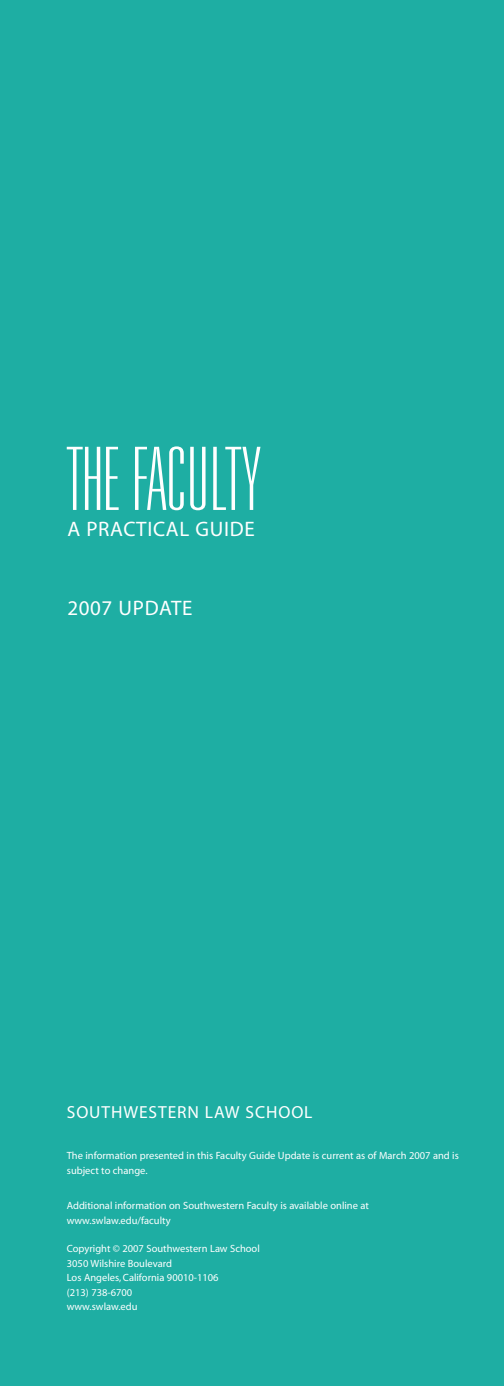
<style>
.page{position:relative;width:504px;height:1386px;background:#1eaea3}
.page>*{position:absolute;margin:0;border:0;box-sizing:border-box;transform-origin:0 0}
.t1{font:100 ultra-condensed 87.5px "Univers";letter-spacing:.015em;color:#fff}
.t2{font:21px "Myriad";letter-spacing:.03em;color:#fff}
.t3{font:17.5px "Myriad";letter-spacing:.05em;color:#fff}
.t4{font:10.5px/14.3px "Myriad";color:#fff}
</style>
<div class="page">
<h1 class="t1" style="left:67px;top:447px;width:195px">THE FACULTY</h1>
<h2 class="t2" style="left:67px;top:521px;width:189px">A PRACTICAL GUIDE</h2>
<h2 class="t2" style="left:67px;top:600px;width:127px">2007 UPDATE</h2>
<h3 class="t3" style="left:67px;top:1106px;width:247px">SOUTHWESTERN LAW SCHOOL</h3>
<p class="t4" style="left:67px;top:1150px;width:394px">The information presented in this Faculty Guide Update is current as of March 2007 and is subject to change.</p>
<p class="t4" style="left:67px;top:1199px;width:304px">Additional information on Southwestern Faculty is available online at www.swlaw.edu/faculty</p>
<p class="t4" style="left:67px;top:1243px;width:195px">Copyright © 2007 Southwestern Law School<br>3050 Wilshire Boulevard<br>Los Angeles, California 90010-1106<br>(213) 738-6700<br>www.swlaw.edu</p>
</div>
